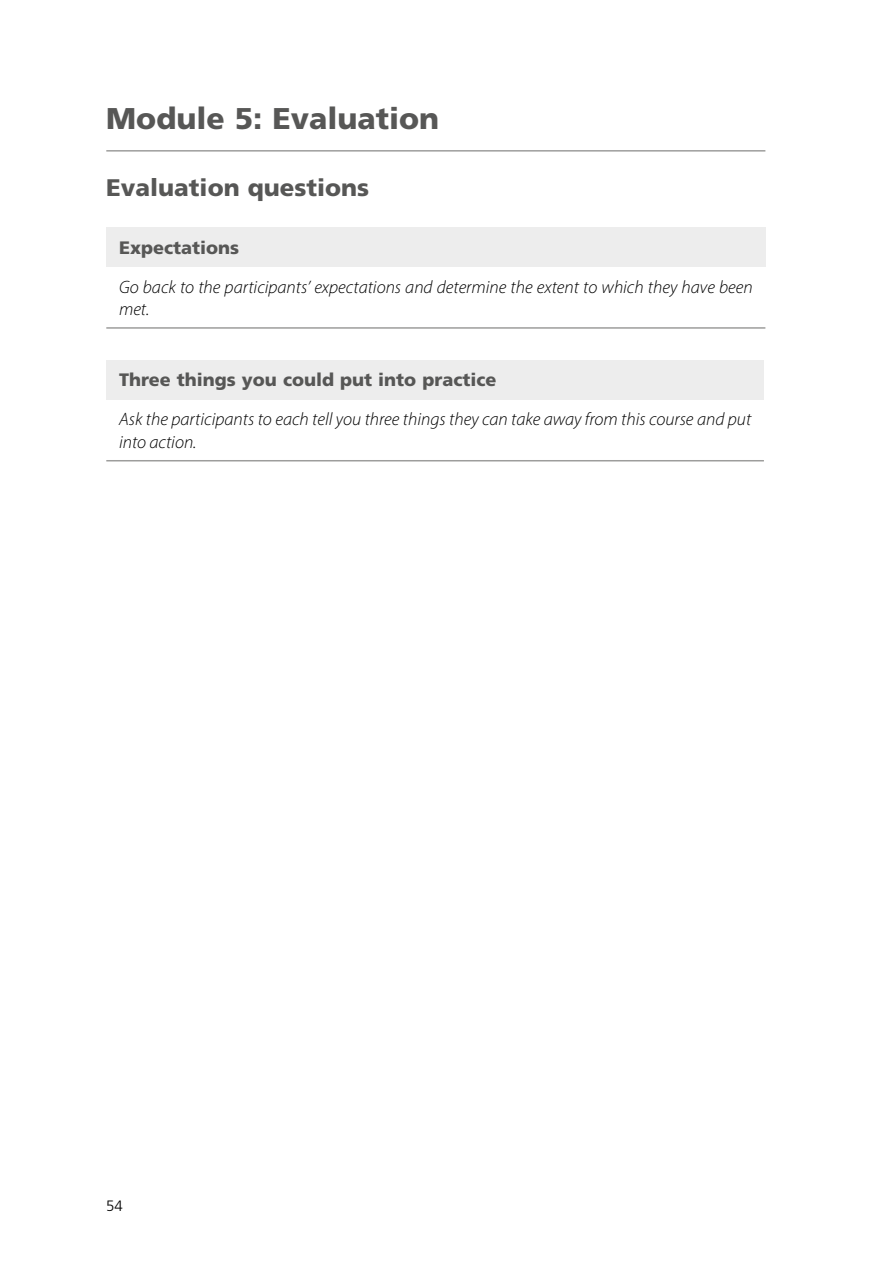
<style>
.page{position:relative;width:893px;height:1263px;background:#fff}
.page>*{position:absolute;margin:0;border:0;box-sizing:border-box;transform-origin:0 0}
.t1{font:900 30px "Frutiger LT Std";color:#575756}
.t2{font:900 24px "Frutiger LT Std";color:#575756}
.t3{font:italic 300 18px/22.5px "Myriad Pro";color:#000}
.t4{font:900 18px "Frutiger LT Std";color:#575756}
.t5{font:300 15px "Frutiger LT Std";color:#000}
</style>
<div class="page">
<hr style="left:106px;top:150px;width:659px;height:2px;background:#9d9d9c">
<div style="left:106px;top:227px;width:659px;height:39px;background:#ededed"></div>
<hr style="left:106px;top:327px;width:659px;height:2px;background:#9d9d9c">
<div style="left:106px;top:360px;width:658px;height:39px;background:#ededed"></div>
<hr style="left:106px;top:460px;width:658px;height:1px;background:#9d9d9c">
<h1 class="t1" style="left:106px;top:100px;width:334px">Module 5: Evaluation</h1>
<h2 class="t2" style="left:106px;top:173px;width:264px">Evaluation questions</h2>
<p class="t4" style="left:119px;top:236px;width:122px">Expectations</p>
<p class="t3" style="left:119px;top:275px;width:635px">Go back to the participants’ expectations and determine the extent to which they have been met.</p>
<p class="t4" style="left:119px;top:369px;width:379px">Three things you could put into practice</p>
<p class="t3" style="left:119px;top:408px;width:634px">Ask the participants to each tell you three things they can take away from this course and put into action.</p>
<p class="t5" style="left:106px;top:1197px;width:18px">54</p>
</div>
